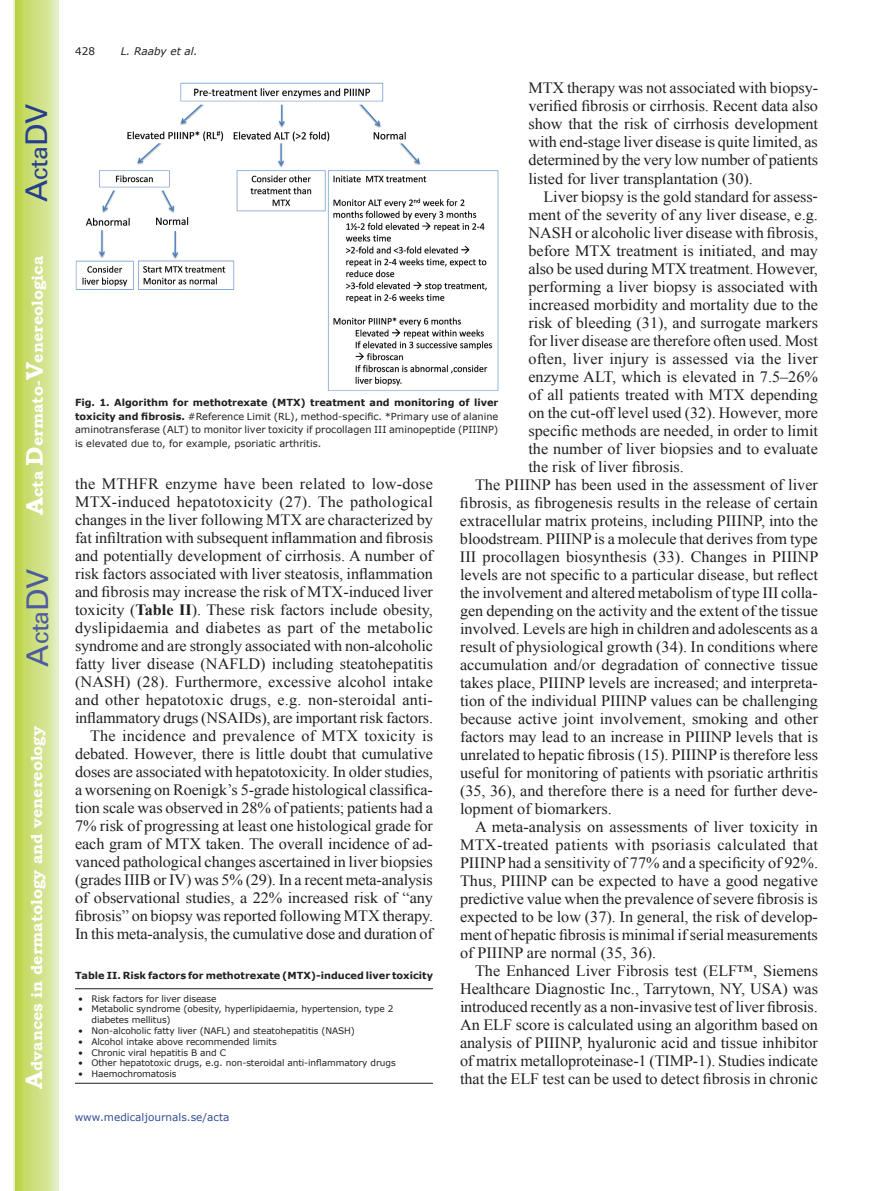
<style>
.page{position:relative;width:893px;height:1191px;background:#fff}
.page>*{position:absolute;margin:0;border:0;box-sizing:border-box;transform-origin:0 0}
.t1{font:30px "Univers";color:#4d5a9e}
.t2{font:30px "Univers";color:#253f8e}
.t3{font:15.75px/18px "Times New Roman";color:#231f20;text-align:right}
.t4{font:700 15.75px "Bookman Old Style";color:#fff}
.t5{font:15.75px "Times New Roman";letter-spacing:.02em;color:#231f20}
.t6{font:10.5px "Verdana";color:#324f95}
.t7{font:italic 10.5px "Verdana";color:#231f20}
.t8{font:10.5px "Verdana";color:#231f20}
.t9{font:9.75px/13.5px "Verdana";color:#231f20;text-align:justify}
.t10{font:700 9.75px "Verdana";color:#231f20}
.t11{font:9px/10.8px "Verdana";letter-spacing:-.01em;color:#231f20}
.s1{font-size:24px}
.s2{font-weight:700}
</style>
<div class="page">
<svg style="left:14px;top:0;width:45px;height:1191px;background:#cfe084"></svg>
<img style="left:75px;top:83px;width:423px;height:308px">
<hr style="left:75px;top:988px;width:358px;height:1px;background:#231f20">
<hr style="left:75px;top:1082px;width:358px;height:1px;background:#231f20">
<h1 class="t2" style="left:19px;top:202px;width:100px;rotate:-90deg">A<span class="s1">cta</span>DV</h1>
<p class="t4" style="left:28px;top:515px;width:260px;rotate:-90deg"><span class="s1">A</span>cta <span class="s1">D</span>ermato-<span class="s1">V</span>enereologica</p>
<h1 class="t1" style="left:20px;top:666px;width:100px;rotate:-90deg">A<span class="s1">cta</span>DV</h1>
<p class="t4" style="left:27px;top:1088px;width:364px;rotate:-90deg"><span class="s1">A</span>dvances in dermatology and venereology</p>
<p class="t8" style="left:75px;top:44px;width:22px">428</p>
<p class="t7" style="left:121px;top:44px;width:78px">L. Raaby et al.</p>
<p class="t3" style="left:528px;top:79px;width:291px;text-align:justify">MTX therapy was not associated with biopsy&shy;verified fibrosis or cirrhosis. Recent data also show that the risk of cirrhosis development with end-stage liver disease is quite limited, as determined by the very low number of patients listed for liver transplantation (30).</p>
<p class="t3" style="left:543px;top:187px;width:276px">Liver biopsy is the gold standard for assess-</p>
<p class="t3" style="left:528px;top:205px;width:291px">ment of the severity of any liver disease, e.g.</p>
<p class="t3" style="left:528px;top:223px;width:291px">NASH or alcoholic liver disease with fibrosis,</p>
<p class="t3" style="left:528px;top:241px;width:291px">before MTX treatment is initiated, and may</p>
<p class="t3" style="left:528px;top:259px;width:291px">also be used during MTX treatment. However,</p>
<p class="t3" style="left:528px;top:277px;width:291px">performing a liver biopsy is associated with</p>
<p class="t3" style="left:528px;top:295px;width:291px">increased morbidity and mortality due to the</p>
<p class="t3" style="left:528px;top:313px;width:291px">risk of bleeding (31), and surrogate markers</p>
<p class="t3" style="left:528px;top:331px;width:291px">for liver disease are therefore often used. Most</p>
<p class="t3" style="left:528px;top:349px;width:291px">often, liver injury is assessed via the liver</p>
<p class="t3" style="left:528px;top:367px;width:291px">enzyme ALT, which is elevated in 7.5–26%</p>
<p class="t3" style="left:528px;top:385px;width:291px">of all patients treated with MTX depending</p>
<p class="t3" style="left:528px;top:403px;width:291px">on the cut-off level used (32). However, more</p>
<p class="t3" style="left:528px;top:421px;width:291px">specific methods are needed, in order to limit</p>
<p class="t3" style="left:528px;top:439px;width:291px">the number of liver biopsies and to evaluate</p>
<p class="t3" style="left:528px;top:457px;width:157px">the risk of liver fibrosis.</p>
<p class="t3" style="left:475px;top:475px;width:344px">The PIIINP has been used in the assessment of liver</p>
<p class="t3" style="left:460px;top:493px;width:359px">fibrosis, as fibrogenesis results in the release of certain</p>
<p class="t3" style="left:460px;top:511px;width:360px">extracellular matrix proteins, including PIIINP, into the</p>
<p class="t3" style="left:460px;top:529px;width:359px">bloodstream. PIIINP is a molecule that derives from type</p>
<p class="t3" style="left:460px;top:547px;width:360px">III procollagen biosynthesis (33). Changes in PIIINP</p>
<p class="t3" style="left:460px;top:565px;width:360px">levels are not specific to a particular disease, but reflect</p>
<p class="t3" style="left:460px;top:583px;width:359px">the involvement and altered metabolism of type III colla-</p>
<p class="t3" style="left:460px;top:601px;width:360px">gen depending on the activity and the extent of the tissue</p>
<p class="t3" style="left:460px;top:619px;width:360px">involved. Levels are high in children and adolescents as a</p>
<p class="t3" style="left:460px;top:637px;width:359px">result of physiological growth (34). In conditions where</p>
<p class="t3" style="left:460px;top:655px;width:360px">accumulation and/or degradation of connective tissue</p>
<p class="t3" style="left:460px;top:673px;width:359px">takes place, PIIINP levels are increased; and interpreta-</p>
<p class="t3" style="left:460px;top:691px;width:360px">tion of the individual PIIINP values can be challenging</p>
<p class="t3" style="left:460px;top:709px;width:360px">because active joint involvement, smoking and other</p>
<p class="t3" style="left:460px;top:727px;width:360px">factors may lead to an increase in PIIINP levels that is</p>
<p class="t3" style="left:460px;top:745px;width:360px">unrelated to hepatic fibrosis (15). PIIINP is therefore less</p>
<p class="t3" style="left:460px;top:763px;width:360px">useful for monitoring of patients with psoriatic arthritis</p>
<p class="t3" style="left:460px;top:781px;width:359px">(35, 36), and therefore there is a need for further deve-</p>
<p class="t3" style="left:460px;top:799px;width:153px">lopment of biomarkers.</p>
<p class="t3" style="left:475px;top:817px;width:344px">A meta-analysis on assessments of liver toxicity in</p>
<p class="t5" style="left:460px;top:834px;width:359px">MTX-treated patients with psoriasis calculated that</p>
<p class="t3" style="left:460px;top:853px;width:360px">PIIINP had a sensitivity of 77% and a specificity of 92%.</p>
<p class="t3" style="left:460px;top:871px;width:359px">Thus, PIIINP can be expected to have a good negative</p>
<p class="t3" style="left:460px;top:889px;width:359px">predictive value when the prevalence of severe fibrosis is</p>
<p class="t3" style="left:460px;top:907px;width:359px">expected to be low (37). In general, the risk of develop-</p>
<p class="t3" style="left:460px;top:925px;width:359px">ment of hepatic fibrosis is minimal if serial measurements</p>
<p class="t3" style="left:460px;top:943px;width:198px">of PIIINP are normal (35, 36).</p>
<p class="t3" style="left:475px;top:961px;width:344px">The Enhanced Liver Fibrosis test (ELF™, Siemens</p>
<p class="t3" style="left:460px;top:979px;width:359px">Healthcare Diagnostic Inc., Tarrytown, NY, USA) was</p>
<p class="t3" style="left:460px;top:997px;width:359px">introduced recently as a non-invasive test of liver fibrosis.</p>
<p class="t3" style="left:460px;top:1015px;width:359px">An ELF score is calculated using an algorithm based on</p>
<p class="t3" style="left:460px;top:1033px;width:359px">analysis of PIIINP, hyaluronic acid and tissue inhibitor</p>
<p class="t3" style="left:460px;top:1051px;width:360px">of matrix metalloproteinase-1 (TIMP-1). Studies indicate</p>
<p class="t3" style="left:460px;top:1069px;width:360px">that the ELF test can be used to detect fibrosis in chronic</p>
<p class="t9" style="left:75px;top:396px;width:425px"><span class="s2">Fig. 1. Algorithm for methotrexate (MTX) treatment and monitoring of liver toxicity and fibrosis.</span> #Reference Limit (RL), method-specific. *Primary use of alanine aminotransferase (ALT) to monitor liver toxicity if procollagen III aminopeptide (PIIINP) is elevated due to, for example, psoriatic arthritis.</p>
<p class="t3" style="left:75px;top:474px;width:360px">the MTHFR enzyme have been related to low-dose MTX-induced hepatotoxicity (27). The pathological changes in the liver following MTX are characterized by fat infiltration with subsequent inflammation and fibrosis and potentially development of cirrhosis. A number of risk factors associated with liver steatosis, inflammation and fibrosis may increase the risk of MTX-induced liver toxicity (<span class="s2">Table II</span>). These risk factors include obesity, dyslipidaemia and diabetes as part of the metabolic syndrome and are strongly associated with non-alcoholic fatty liver disease (NAFLD) including steatohepatitis (NASH) (28). Furthermore, excessive alcohol intake and other hepatotoxic drugs, e.g. non-steroidal anti&shy;inflammatory drugs (NSAIDs), are important risk factors.<br>The incidence and prevalence of MTX toxicity is debated. However, there is little doubt that cumulative doses are associated with hepatotoxicity. In older studies, a worsening on Roenigk’s 5-grade histological classifica&shy;tion scale was observed in 28% of patients; patients had a 7% risk of progressing at least one histological grade for each gram of MTX taken. The overall incidence of ad&shy;vanced pathological changes ascertained in liver biopsies (grades IIIB or IV) was 5% (29). In a recent meta-analysis of observational studies, a 22% increased risk of “any fibrosis” on biopsy was reported following MTX therapy.<br>In this meta-analysis, the cumulative dose and duration of</p>
<p class="t10" style="left:75px;top:969px;width:359px">Table II. Risk factors for methotrexate (MTX)-induced liver toxicity</p>
<p class="t11" style="left:78px;top:992px;width:140px">• Risk factors for liver disease</p>
<p class="t11" style="left:92px;top:1003px;width:303px;text-indent:-14px">• Metabolic syndrome (obesity, hyperlipidaemia, hypertension, type 2 diabetes mellitus)</p>
<p class="t11" style="left:78px;top:1025px;width:278px">• Non-alcoholic fatty liver (NAFL) and steatohepatitis (NASH)</p>
<p class="t11" style="left:78px;top:1036px;width:200px">• Alcohol intake above recommended limits</p>
<p class="t11" style="left:78px;top:1046px;width:150px">• Chronic viral hepatitis B and C</p>
<p class="t11" style="left:78px;top:1057px;width:319px">• Other hepatotoxic drugs, e.g. non-steroidal anti-inflammatory drugs</p>
<p class="t11" style="left:78px;top:1068px;width:100px">• Haemochromatosis</p>
<p class="t6" style="left:75px;top:1109px;width:156px">www.medicaljournals.se/acta</p>
</div>
